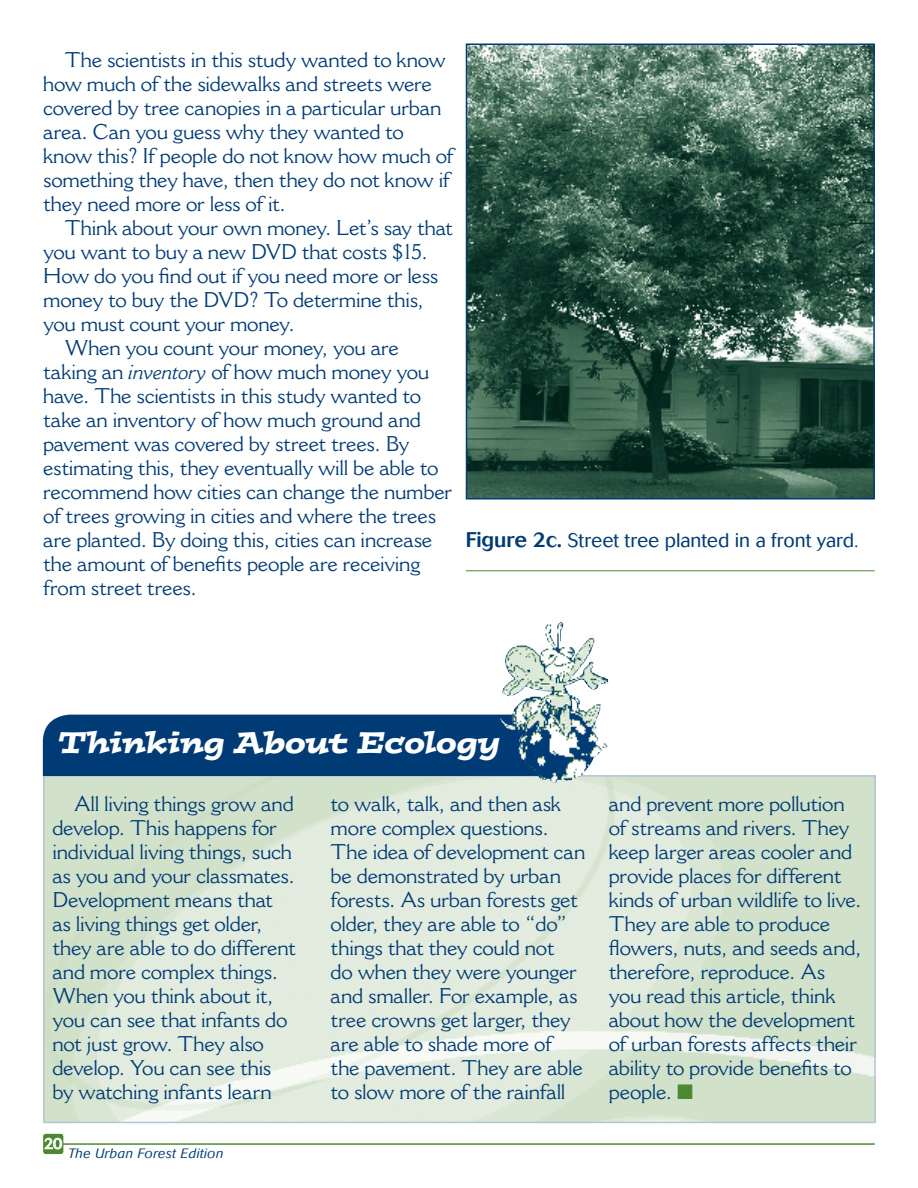
<style>
.page{position:relative;width:918px;height:1188px;background:#fff}
.page>*{position:absolute;margin:0;border:0;box-sizing:border-box;transform-origin:0 0}
.t1{font:italic 30px "Postino";letter-spacing:-.005em;color:#fff}
.t2{font:21px/24px "Cantoria";letter-spacing:-.015em;color:#003b76}
.t3{font:300 19.5px "Cosmos";letter-spacing:-.005em;color:#003b76}
.t4{font:300 15px "Cosmos";color:#fff}
.t5{font:italic 300 13.5px "Cosmos";letter-spacing:.025em;color:#003b76}
.s1{font-style:italic}
.s2{font-weight:500;font-size:21px}
.s3{color:#4d8930}
</style>
<div class="page">
<hr style="left:58px;top:1143px;width:817px;height:2px;background:#4d8930">
<svg style="left:43px;top:1134px;width:20px;height:20px"></svg>
<img style="left:469px;top:46px;width:403px;height:450px">
<div style="left:466px;top:43px;width:409px;height:456px;border:2px solid #003b76"></div>
<hr style="left:466px;top:570px;width:409px;height:1px;background:#4d8930">
<div style="left:42px;top:713px;width:522px;height:122px;background:#003b76;opacity:.75"></div>
<div style="left:43px;top:715px;width:515px;height:60px;background:#003b76"></div>
<svg style="left:32px;top:776px;width:854px;height:273px"></svg>
<img style="left:46px;top:778px;width:827px;height:342px">
<img style="left:557px;top:622px;width:51px;height:111px">
<img style="left:560px;top:637px;width:34px;height:43px">
<p class="t2" style="left:43px;top:48px;width:412px;text-indent:22px">The scientists in this study wanted to know how much of the sidewalks and streets were covered by tree canopies in a particular urban area. Can you guess why they wanted to know this? If people do not know how much of something they have, then they do not know if they need more or less of it.</p>
<p class="t2" style="left:65px;top:216px;width:390px">Think about your own money. Let’s say that</p>
<p class="t2" style="left:43px;top:240px;width:386px">you want to buy a new DVD that costs $15.</p>
<p class="t2" style="left:43px;top:264px;width:397px">How do you find out if you need more or less</p>
<p class="t2" style="left:43px;top:288px;width:382px">money to buy the DVD? To determine this,</p>
<p class="t2" style="left:43px;top:312px;width:253px">you must count your money.</p>
<p class="t2" style="left:65px;top:336px;width:336px">When you count your money, you are</p>
<p class="t2" style="left:43px;top:360px;width:388px">taking an <span class="s1">inventory</span> of how much money you</p>
<p class="t2" style="left:43px;top:384px;width:380px">have. The scientists in this study wanted to</p>
<p class="t2" style="left:43px;top:408px;width:379px">take an inventory of how much ground and</p>
<p class="t2" style="left:43px;top:432px;width:368px">pavement was covered by street trees. By</p>
<p class="t2" style="left:43px;top:456px;width:397px">estimating this, they eventually will be able to</p>
<p class="t2" style="left:43px;top:480px;width:411px">recommend how cities can change the number</p>
<p class="t2" style="left:43px;top:504px;width:395px">of trees growing in cities and where the trees</p>
<p class="t2" style="left:43px;top:528px;width:391px">are planted. By doing this, cities can increase</p>
<p class="t2" style="left:43px;top:552px;width:379px">the amount of benefits people are receiving</p>
<p class="t2" style="left:43px;top:576px;width:155px">from street trees.</p>
<p class="t3" style="left:466px;top:529px;width:394px"><span class="s2">Figure 2c.</span> Street tree planted in a front yard.</p>
<h1 class="t1" style="left:59px;top:722px;width:443px">Thinking About Ecology</h1>
<p class="t2" style="left:52px;top:792px;width:245px;text-indent:22px">All living things grow and develop. This happens for individual living things, such as you and your classmates.<br>Development means that as living things get older, they are able to do different and more complex things.<br>When you think about it, you can see that infants do not just grow. They also develop. You can see this by watching infants learn</p>
<p class="t2" style="left:331px;top:792px;width:256px">to walk, talk, and then ask more complex questions.<br>The idea of development can be demonstrated by urban forests. As urban forests get older, they are able to “do” things that they could not<br>do when they were younger and smaller. For example, as tree crowns get larger, they are able to shade more of the pavement. They are able to slow more of the rainfall</p>
<p class="t2" style="left:609px;top:792px;width:254px">and prevent more pollution of streams and rivers. They keep larger areas cooler and provide places for different kinds of urban wildlife to live.<br>They are able to produce flowers, nuts, and seeds and, therefore, reproduce. As you read this article, think about how the development of urban forests affects their ability to provide benefits to people. <span class="s3">■</span></p>
<p class="t4" style="left:44px;top:1135px;width:20px">20</p>
<p class="t5" style="left:68px;top:1146px;width:157px">The Urban Forest Edition</p>
</div>
